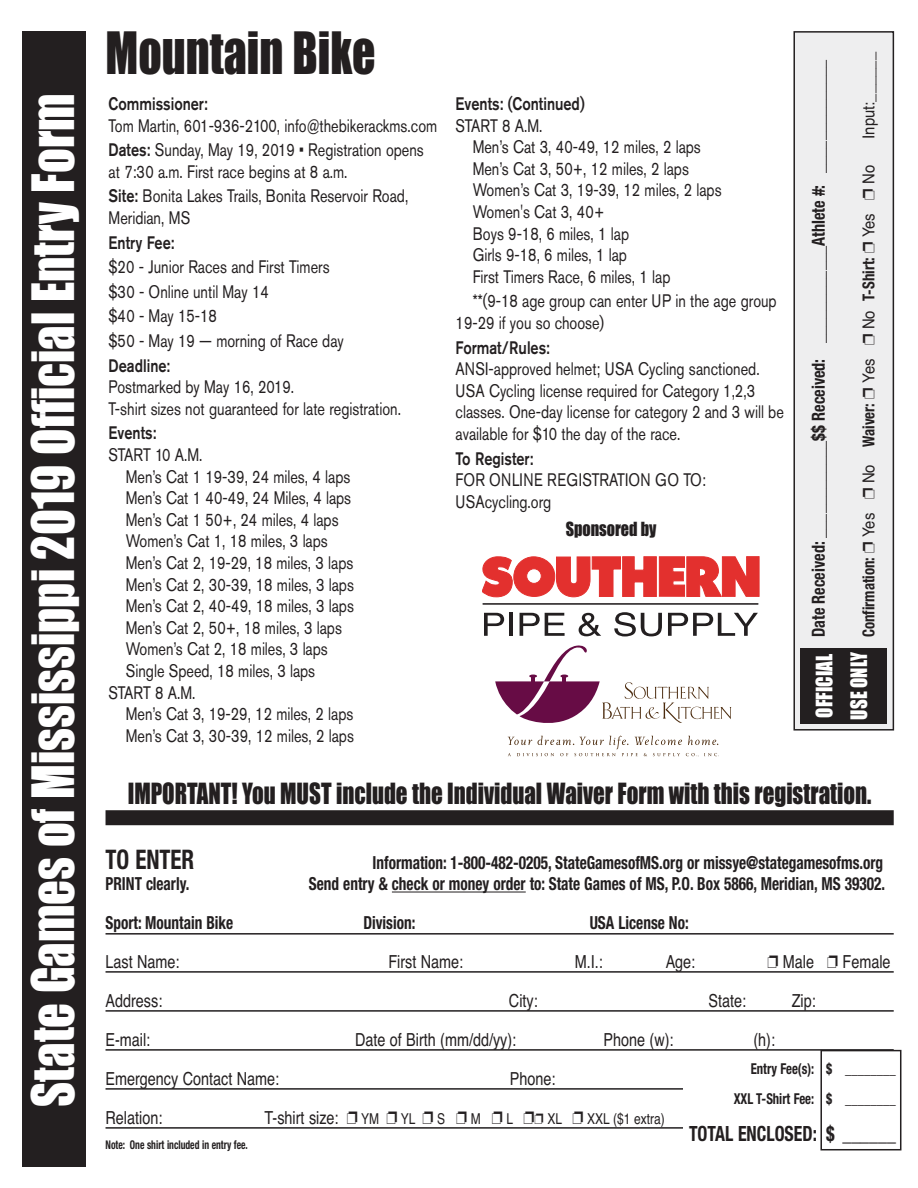
<style>
.page{position:relative;width:918px;height:1188px;background:#fff}
.page>*{position:absolute;margin:0;border:0;box-sizing:border-box;transform-origin:0 0}
.t1{font:54px "Impact";color:#fff;scale:.9 1}
.t2{font:54px "Impact";color:#231f20;scale:.85 1}
.t3{font:27px "Impact";color:#231f20;scale:.85 1}
.t4{font:700 condensed 27px "Helvetica Neue";color:#231f20;scale:.85 1}
.t5{font:700 condensed 21px "Helvetica Neue";color:#231f20;scale:.85 1}
.t6{font:21px "Impact";color:#fff;scale:.9 1}
.t7{font:18px/21.6px "Akzidenz Grotesk Std";color:#231f20;scale:.8 1}
.t8{font:700 condensed 18px "Helvetica Neue";color:#231f20;scale:.85 1}
.t9{font:18px "Helvetica";color:#231f20;scale:.8 1}
.t10{font:500 18px "Akzidenz Grotesk Std";color:#231f20;scale:.8 1}
.t11{font:700 condensed 18px "Helvetica Neue";color:#231f20;scale:.9 1}
.t12{font:18px "Akzidenz Grotesk Std";letter-spacing:.02em;color:#231f20;scale:.8 1}
.t13{font:18px "Impact";color:#231f20;scale:.9 1}
.t14{font:700 condensed 16.5px "Helvetica Neue";color:#231f20;scale:.9 1}
.t15{font:16.5px "Helvetica";color:#231f20;scale:.9 1}
.t16{font:700 condensed 15px "Helvetica Neue";color:#231f20;scale:.85 1}
.t17{font:15px "Helvetica";color:#231f20;scale:.8 1}
.t18{font:700 condensed 12px "Helvetica Neue";color:#231f20;scale:.8 1}
.s1{font-weight:500}
.s2{font-family:"Helvetica";font-weight:400;font-stretch:normal}
.s3{font-size:18px}
</style>
<div class="page">
<div style="left:795px;top:33px;width:98px;height:696px;background:#eeeeef"></div>
<div style="left:793px;top:31px;width:101px;height:700px;border:2px solid #231f20"></div>
<div style="left:22px;top:31px;width:64px;height:1136px;background:#231f20"></div>
<div style="left:800px;top:648px;width:87px;height:76px;background:#231f20"></div>
<div style="left:106px;top:810px;width:788px;height:15px;background:#231f20"></div>
<hr style="left:392px;top:892px;width:134px;height:1px;background:#231f20">
<hr style="left:106px;top:933px;width:788px;height:2px;background:#231f20">
<hr style="left:106px;top:971px;width:788px;height:2px;background:#231f20">
<hr style="left:106px;top:1010px;width:788px;height:2px;background:#231f20">
<hr style="left:106px;top:1049px;width:788px;height:2px;background:#231f20">
<hr style="left:106px;top:1088px;width:788px;height:2px;background:#231f20">
<hr style="left:106px;top:1127px;width:788px;height:2px;background:#231f20">
<div style="left:684px;top:1051px;width:234px;height:129px;background:#fff"></div>
<div style="left:820px;top:1050px;width:81px;height:100px;border:2px solid #231f20"></div>
<svg style="left:482px;top:557px;width:277px;height:40px"></svg>
<div style="left:527px;top:569px;width:14px;height:14px;border:1px solid #e3302e;border-radius:50%"></div>
<div style="left:514px;top:557px;width:41px;height:40px;border:1px solid #e3302e;border-radius:50%"></div>
<hr style="left:483px;top:603px;width:275px;height:1px;background:#231f20">
<svg style="left:484px;top:613px;width:20px;height:23px"></svg>
<hr style="left:510px;top:613px;width:3px;height:23px;background:#231f20">
<svg style="left:520px;top:613px;width:45px;height:23px"></svg>
<svg style="left:579px;top:613px;width:22px;height:23px"></svg>
<svg style="left:614px;top:612px;width:48px;height:24px"></svg>
<svg style="left:668px;top:613px;width:90px;height:23px"></svg>
<svg style="left:495px;top:646px;width:236px;height:77px"></svg>
<svg style="left:508px;top:736px;width:211px;height:21px"></svg>
<p class="t1" style="left:36px;top:1107px;width:1128px;rotate:-90deg">State Games of Mississippi 2019 Official Entry Form</p>
<p class="t2" style="left:106px;top:36px;width:319px">Mountain Bike</p>
<p class="t10" style="left:109px;top:97px;width:125px">Commissioner:</p>
<p class="t7" style="left:109px;top:116px;width:412px">Tom Martin, 601-936-2100, info@thebikerackms.com</p>
<p class="t7" style="left:109px;top:141px;width:396px"><span class="s1">Dates:</span> Sunday, May 19, 2019 • Registration opens at 7:30 a.m. First race begins at 8 a.m.</p>
<p class="t7" style="left:109px;top:187px;width:376px"><span class="s1">Site:</span> Bonita Lakes Trails, Bonita Reservoir Road,<br>Meridian, MS</p>
<p class="t10" style="left:109px;top:236px;width:84px">Entry Fee:</p>
<p class="t7" style="left:109px;top:258px;width:278px">$20 - Junior Races and First Timers</p>
<p class="t7" style="left:109px;top:283px;width:202px">$30 - Online until May 14</p>
<p class="t7" style="left:109px;top:307px;width:137px">$40 - May 15-18</p>
<p class="t7" style="left:109px;top:332px;width:296px">$50 - May 19 — morning of Race day</p>
<p class="t10" style="left:109px;top:359px;width:78px">Deadline:</p>
<p class="t7" style="left:109px;top:378px;width:234px">Postmarked by May 16, 2019.</p>
<p class="t7" style="left:109px;top:400px;width:367px">T-shirt sizes not guaranteed for late registration.</p>
<p class="t10" style="left:109px;top:427px;width:61px">Events:</p>
<p class="t7" style="left:109px;top:446px;width:119px">START 10 A.M.</p>
<p class="t7" style="left:126px;top:467px;width:282px">Men’s Cat 1 19-39, 24 miles, 4 laps</p>
<p class="t7" style="left:126px;top:489px;width:283px">Men’s Cat 1 40-49, 24 Miles, 4 laps</p>
<p class="t7" style="left:126px;top:511px;width:268px">Men’s Cat 1 50+, 24 miles, 4 laps</p>
<p class="t7" style="left:126px;top:532px;width:254px">Women’s Cat 1, 18 miles, 3 laps</p>
<p class="t7" style="left:126px;top:554px;width:286px">Men’s Cat 2, 19-29, 18 miles, 3 laps</p>
<p class="t7" style="left:126px;top:575px;width:287px">Men’s Cat 2, 30-39, 18 miles, 3 laps</p>
<p class="t7" style="left:126px;top:597px;width:287px">Men’s Cat 2, 40-49, 18 miles, 3 laps</p>
<p class="t7" style="left:126px;top:619px;width:272px">Men’s Cat 2, 50+, 18 miles, 3 laps</p>
<p class="t7" style="left:126px;top:640px;width:254px">Women’s Cat 2, 18 miles, 3 laps</p>
<p class="t7" style="left:126px;top:662px;width:238px">Single Speed, 18 miles, 3 laps</p>
<p class="t7" style="left:109px;top:683px;width:110px">START 8 A.M.</p>
<p class="t7" style="left:126px;top:705px;width:286px">Men’s Cat 3, 19-29, 12 miles, 2 laps</p>
<p class="t7" style="left:126px;top:727px;width:287px">Men’s Cat 3, 30-39, 12 miles, 2 laps</p>
<p class="t10" style="left:456px;top:97px;width:163px">Events: (Continued)</p>
<p class="t7" style="left:456px;top:116px;width:110px">START 8 A.M.</p>
<p class="t7" style="left:473px;top:138px;width:287px">Men’s Cat 3, 40-49, 12 miles, 2 laps</p>
<p class="t7" style="left:473px;top:160px;width:272px">Men’s Cat 3, 50+, 12 miles, 2 laps</p>
<p class="t7" style="left:473px;top:181px;width:313px">Women’s Cat 3, 19-39, 12 miles, 2 laps</p>
<p class="t7" style="left:473px;top:203px;width:166px">Women's Cat 3, 40+</p>
<p class="t7" style="left:473px;top:224px;width:197px">Boys 9-18, 6 miles, 1 lap</p>
<p class="t7" style="left:473px;top:246px;width:194px">Girls 9-18, 6 miles, 1 lap</p>
<p class="t7" style="left:473px;top:268px;width:249px">First Timers Race, 6 miles, 1 lap</p>
<p class="t7" style="left:456px;top:292px;width:403px;text-indent:17px">**(9-18 age group can enter UP in the age group<br>19-29 if you so choose)</p>
<p class="t10" style="left:456px;top:341px;width:119px">Format/Rules:</p>
<p class="t7" style="left:456px;top:360px;width:412px">ANSI-approved helmet; USA Cycling sanctioned.<br>USA Cycling license required for Category 1,2,3 classes. One-day license for category 2 and 3 will be available for $10 the day of the race.</p>
<p class="t10" style="left:456px;top:452px;width:99px">To Register:</p>
<p class="t12" style="left:456px;top:473px;width:314px">FOR ONLINE REGISTRATION GO TO:</p>
<p class="t7" style="left:456px;top:493px;width:121px">USAcycling.org</p>
<p class="t13" style="left:566px;top:523px;width:102px">Sponsored by</p>
<p class="t11" style="left:812px;top:637px;width:643px;rotate:-90deg">Date Received: ____________$$ Received: ____________Athlete #: ______________</p>
<p class="t15" style="left:863px;top:139px;width:98px;rotate:-90deg">Input:______</p>
<p class="t14" style="left:863px;top:637px;width:526px;rotate:-90deg">Confirmation: ❐ <span class="s2">Yes</span> ❐ <span class="s2">No</span> Waiver: ❐ <span class="s2">Yes</span> ❐ <span class="s2">No</span> T-Shirt: ❐ <span class="s2">Yes</span> ❐ <span class="s2">No</span></p>
<p class="t6" style="left:818px;top:718px;width:72px;rotate:-90deg">OFFICIAL</p>
<p class="t6" style="left:852px;top:720px;width:76px;rotate:-90deg">USE ONLY</p>
<p class="t3" style="left:128px;top:785px;width:877px">IMPORTANT! You MUST include the Individual Waiver Form with this registration.</p>
<p class="t4" style="left:106px;top:850px;width:106px">TO ENTER</p>
<p class="t8" style="left:373px;top:856px;width:602px">Information: 1-800-482-0205, StateGamesofMS.org or missye@stategamesofms.org</p>
<p class="t8" style="left:106px;top:877px;width:100px">PRINT clearly.</p>
<p class="t8" style="left:309px;top:877px;width:680px">Send entry &amp; check or money order to: State Games of MS, P.O. Box 5866, Meridian, MS 39302.</p>
<p class="t8" style="left:106px;top:916px;width:152px">Sport: Mountain Bike</p>
<p class="t8" style="left:363px;top:916px;width:63px">Division:</p>
<p class="t8" style="left:590px;top:916px;width:118px">USA License No:</p>
<p class="t9" style="left:106px;top:955px;width:94px">Last Name:</p>
<p class="t9" style="left:388px;top:955px;width:95px">First Name:</p>
<p class="t9" style="left:575px;top:955px;width:37px">M.I.:</p>
<p class="t9" style="left:666px;top:955px;width:39px">Age:</p>
<p class="t9" style="left:767px;top:955px;width:155px">❐ Male ❐ Female</p>
<p class="t9" style="left:106px;top:994px;width:73px">Address:</p>
<p class="t9" style="left:509px;top:994px;width:38px">City:</p>
<p class="t9" style="left:709px;top:994px;width:49px">State:</p>
<p class="t9" style="left:792px;top:994px;width:32px">Zip:</p>
<p class="t9" style="left:106px;top:1033px;width:57px">E-mail:</p>
<p class="t9" style="left:355px;top:1033px;width:203px">Date of Birth (mm/dd/yy):</p>
<p class="t9" style="left:604px;top:1033px;width:89px">Phone (w):</p>
<p class="t9" style="left:754px;top:1033px;width:29px">(h):</p>
<p class="t9" style="left:106px;top:1072px;width:219px">Emergency Contact Name:</p>
<p class="t9" style="left:510px;top:1072px;width:59px">Phone:</p>
<p class="t9" style="left:106px;top:1111px;width:73px">Relation:</p>
<p class="t17" style="left:265px;top:1113px;width:502px"><span class="s3">T-shirt size:</span> ❐ YM ❐ YL ❐ S ❐ M ❐ L ❐❐ XL ❐ XXL ($1 extra)</p>
<p class="t18" style="left:106px;top:1140px;width:180px">Note: One shirt included in entry fee.</p>
<p class="t16" style="left:751px;top:1063px;width:172px">Entry Fee(s): $ ________</p>
<p class="t16" style="left:734px;top:1093px;width:192px">XXL T-Shirt Fee: $ ________</p>
<p class="t5" style="left:689px;top:1126px;width:245px">TOTAL ENCLOSED: $ ______</p>
</div>
